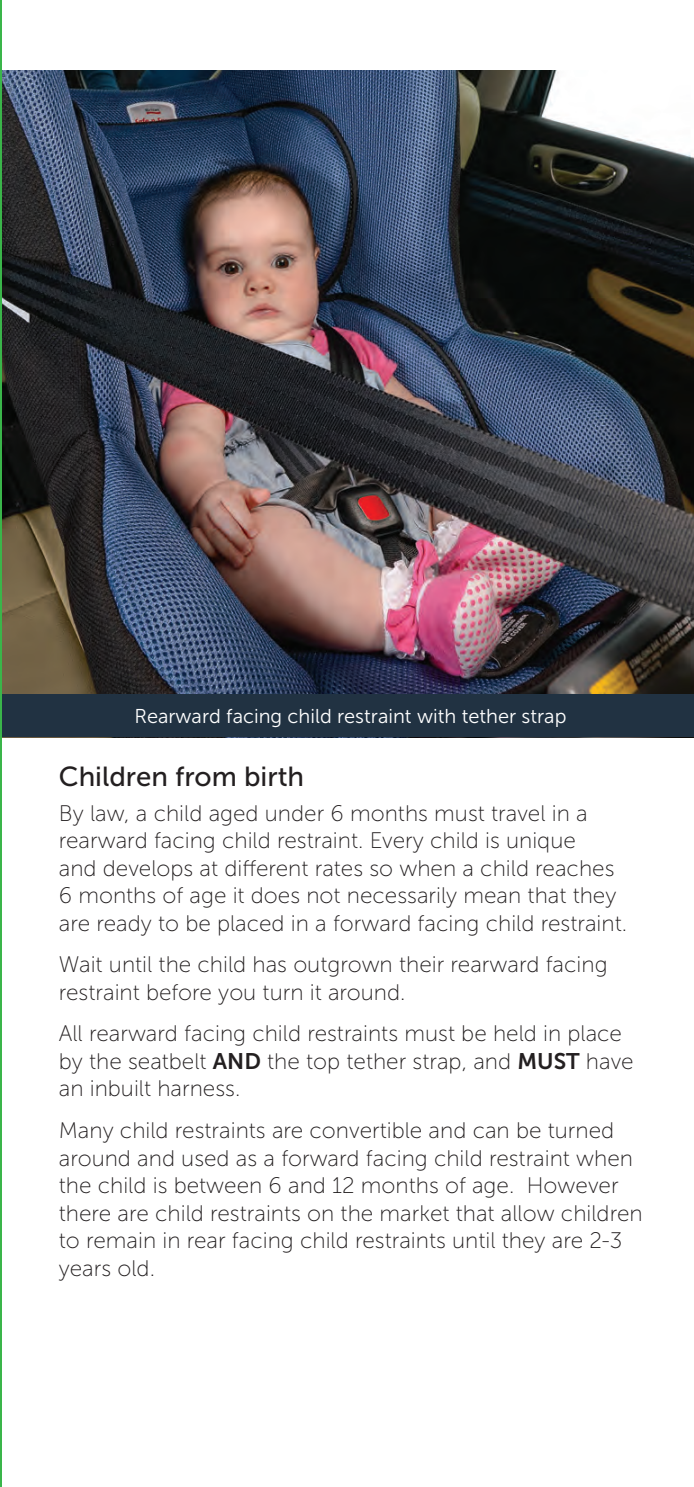
<style>
.page{position:relative;width:694px;height:1487px;background:#fff}
.page>*{position:absolute;margin:0;border:0;box-sizing:border-box;transform-origin:0 0}
.VR_Header_B{font:27.5px "Museo Sans 500";color:#231f20}
.VR_Body_Copy{font:22.5px/27.5px "Museo Sans 100";color:#231f20}
.VR_Body_Copy-2{font:20px "Museo Sans 300";color:#fff}
.s1{font-family:"Museo Sans 700"}
</style>
<div class="page">
<hr style="left:0;top:0;width:2px;height:1487px;background:#3ab54a">
<img style="left:2px;top:71px;width:691px;height:623px">
<div style="left:2px;top:694px;width:691px;height:43px;background:#213242"></div>
<p class="VR_Body_Copy-2" style="left:134px;top:706px;width:433px">Rearward facing child restraint with tether strap</p>
<p class="VR_Header_B" style="left:59px;top:761px;width:247px">Children from birth</p>
<p class="VR_Body_Copy" style="left:59px;top:799px;width:569px">By law, a child aged under 6 months must travel in a rearward facing child restraint. Every child is unique<br>and develops at different rates so when a child reaches 6 months of age it does not necessarily mean that they are ready to be placed in a forward facing child restraint.</p>
<p class="VR_Body_Copy" style="left:59px;top:951px;width:550px">Wait until the child has outgrown their rearward facing restraint before you turn it around.</p>
<p class="VR_Body_Copy" style="left:59px;top:1020px;width:576px">All rearward facing child restraints must be held in place by the seatbelt <span class="s1">AND</span> the top tether strap, and <span class="s1">MUST</span> have an inbuilt harness.</p>
<p class="VR_Body_Copy" style="left:59px;top:1117px;width:585px">Many child restraints are convertible and can be turned around and used as a forward facing child restraint when the child is between 6 and 12 months of age. However there are child restraints on the market that allow children to remain in rear facing child restraints until they are 2-3 years old.</p>
</div>
